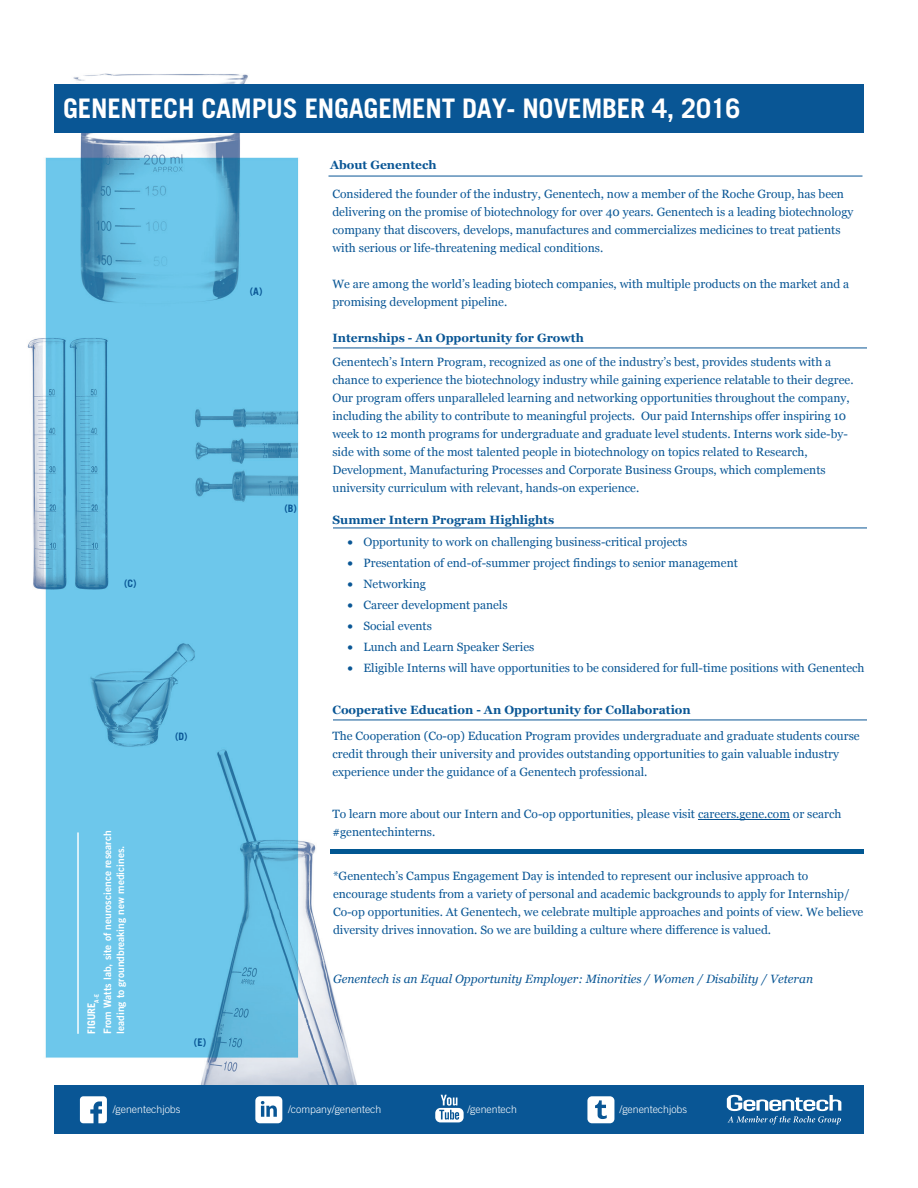
<style>
.page{position:relative;width:918px;height:1188px;background:#fff}
.page>*{position:absolute;margin:0;border:0;box-sizing:border-box;transform-origin:0 0}
.SUBHEAD{font:700 27px "Trade Gothic LT Std";letter-spacing:-.01em;color:#fff}
.body_copy{font:12px/18px "Georgia";color:#095695}
.body_copy-2{font:italic 12px "Georgia";color:#095695}
.body_copy-3{font:700 12px "Georgia";color:#095695}
.body_copy-4{font:700 12px "Georgia";color:#095695}
.t1{font:300 10.5px "Trade Gothic LT Std";color:#fff}
.t2{font:700 10.5px "Trade Gothic LT Std";color:#fff}
.LetterCaption{font:700 10.5px "Trade Gothic LT Std";color:#095695}
.t3{font:10.2px/13.2px "Trade Gothic LT Std Bd 2";color:#fff}
.LetterCaption-2{font:700 10.2px "Trade Gothic LT Std";color:#095695}
.s1{font-weight:700}
</style>
<div class="page">
<img style="left:27px;top:73px;width:358px;height:1012px">
<hr style="left:77px;top:832px;width:2px;height:202px;background:#fff">
<div style="left:54px;top:84px;width:810px;height:49px;background:#095695"></div>
<hr style="left:333px;top:348px;width:534px;height:1px;background:#095695">
<hr style="left:329px;top:176px;width:534px;height:1px;background:#095695">
<hr style="left:330px;top:850px;width:534px;height:4px;background:#015792">
<div style="left:54px;top:1085px;width:810px;height:49px;background:#095695"></div>
<svg style="left:80px;top:1096px;width:27px;height:27px"></svg>
<svg style="left:587px;top:1096px;width:27px;height:27px"></svg>
<svg style="left:255px;top:1096px;width:27px;height:27px"></svg>
<svg style="left:727px;top:1095px;width:114px;height:30px"></svg>
<svg style="left:435px;top:1095px;width:29px;height:27px"></svg>
<hr style="left:699px;top:819px;width:91px;height:1px;background:#095695">
<hr style="left:333px;top:528px;width:534px;height:1px;background:#095695">
<hr style="left:333px;top:720px;width:534px;height:1px;background:#095695">
<p class="SUBHEAD" style="left:63px;top:92px;width:679px">GENENTECH CAMPUS ENGAGEMENT DAY- NOVEMBER 4, 2016</p>
<p class="LetterCaption-2" style="left:124px;top:577px;width:14px">(C)</p>
<p class="t3" style="left:101px;top:1034px;width:205px;rotate:-90deg">From Watts lab, site of neuroscience research leading to groundbreaking new medicines.</p>
<p class="t2" style="left:85px;top:1034px;width:41px;rotate:-90deg">FIGURE<sub>A-E</sub></p>
<p class="LetterCaption-2" style="left:175px;top:730px;width:14px">(D)</p>
<p class="LetterCaption" style="left:194px;top:1036px;width:14px">(E)</p>
<p class="LetterCaption-2" style="left:250px;top:285px;width:14px">(A)</p>
<p class="LetterCaption-2" style="left:284px;top:502px;width:14px">(B)</p>
<p class="body_copy-4" style="left:330px;top:156px;width:108px">About Genentech</p>
<p class="body_copy" style="left:332px;top:184px;width:522px">Considered the founder of the industry, Genentech, now a member of the Roche Group, has been delivering on the promise of biotechnology for over 40 years. Genentech is a leading biotechnology company that discovers, develops, manufactures and commercializes medicines to treat patients with serious or life-threatening medical conditions.</p>
<p class="body_copy" style="left:332px;top:274px;width:518px">We are among the world’s leading biotech companies, with multiple products on the market and a promising development pipeline.</p>
<p class="body_copy-3" style="left:332px;top:329px;width:253px">Internships - An Opportunity for Growth</p>
<p class="body_copy" style="left:332px;top:353px;width:523px">Genentech’s Intern Program, recognized as one of the industry’s best, provides students with a chance to experience the biotechnology industry while gaining experience relatable to their degree.<br>Our program offers unparalleled learning and networking opportunities throughout the company, including the ability to contribute to meaningful projects. Our paid Internships offer inspiring 10 week to 12 month programs for undergraduate and graduate level students. Interns work side-by&shy;side with some of the most talented people in biotechnology on topics related to Research, Development, Manufacturing Processes and Corporate Business Groups, which complements university curriculum with relevant, hands-on experience.</p>
<p class="body_copy-3" style="left:332px;top:510px;width:223px">Summer Intern Program Highlights</p>
<p class="body_copy" style="left:347px;top:533px;width:341px">• Opportunity to work on challenging business-critical projects</p>
<p class="body_copy" style="left:347px;top:554px;width:392px">• Presentation of end-of-summer project findings to senior management</p>
<p class="body_copy" style="left:347px;top:575px;width:80px">• Networking</p>
<p class="body_copy" style="left:347px;top:596px;width:162px">• Career development panels</p>
<p class="body_copy" style="left:347px;top:617px;width:86px">• Social events</p>
<p class="body_copy" style="left:347px;top:638px;width:188px">• Lunch and Learn Speaker Series</p>
<p class="body_copy" style="left:347px;top:659px;width:519px">• Eligible Interns will have opportunities to be considered for full-time positions with Genentech</p>
<p class="body_copy" style="left:332px;top:697px;width:529px;line-height:25.5px"><span class="s1">Cooperative Education - An Opportunity for Collaboration<br></span>The Cooperation (Co-op) Education Program provides undergraduate and graduate students course</p>
<p class="body_copy" style="left:332px;top:744px;width:508px">credit through their university and provides outstanding opportunities to gain valuable industry experience under the guidance of a Genentech professional.</p>
<p class="body_copy" style="left:332px;top:804px;width:511px">To learn more about our Intern and Co-op opportunities, please visit careers.gene.com or search #genentechinterns.</p>
<p class="body_copy" style="left:333px;top:866px;width:532px">*Genentech’s Campus Engagement Day is intended to represent our inclusive approach to encourage students from a variety of personal and academic backgrounds to apply for Internship/ Co-op opportunities. At Genentech, we celebrate multiple approaches and points of view. We believe diversity drives innovation. So we are building a culture where difference is valued.</p>
<p class="body_copy-2" style="left:333px;top:972px;width:482px">Genentech is an Equal Opportunity Employer: Minorities / Women / Disability / Veteran</p>
<p class="t1" style="left:113px;top:1104px;width:69px">/genentechjobs</p>
<p class="t1" style="left:288px;top:1104px;width:95px">/company/genentech</p>
<p class="t1" style="left:467px;top:1103px;width:51px">/genentech</p>
<p class="t1" style="left:619px;top:1104px;width:69px">/genentechjobs</p>
</div>
